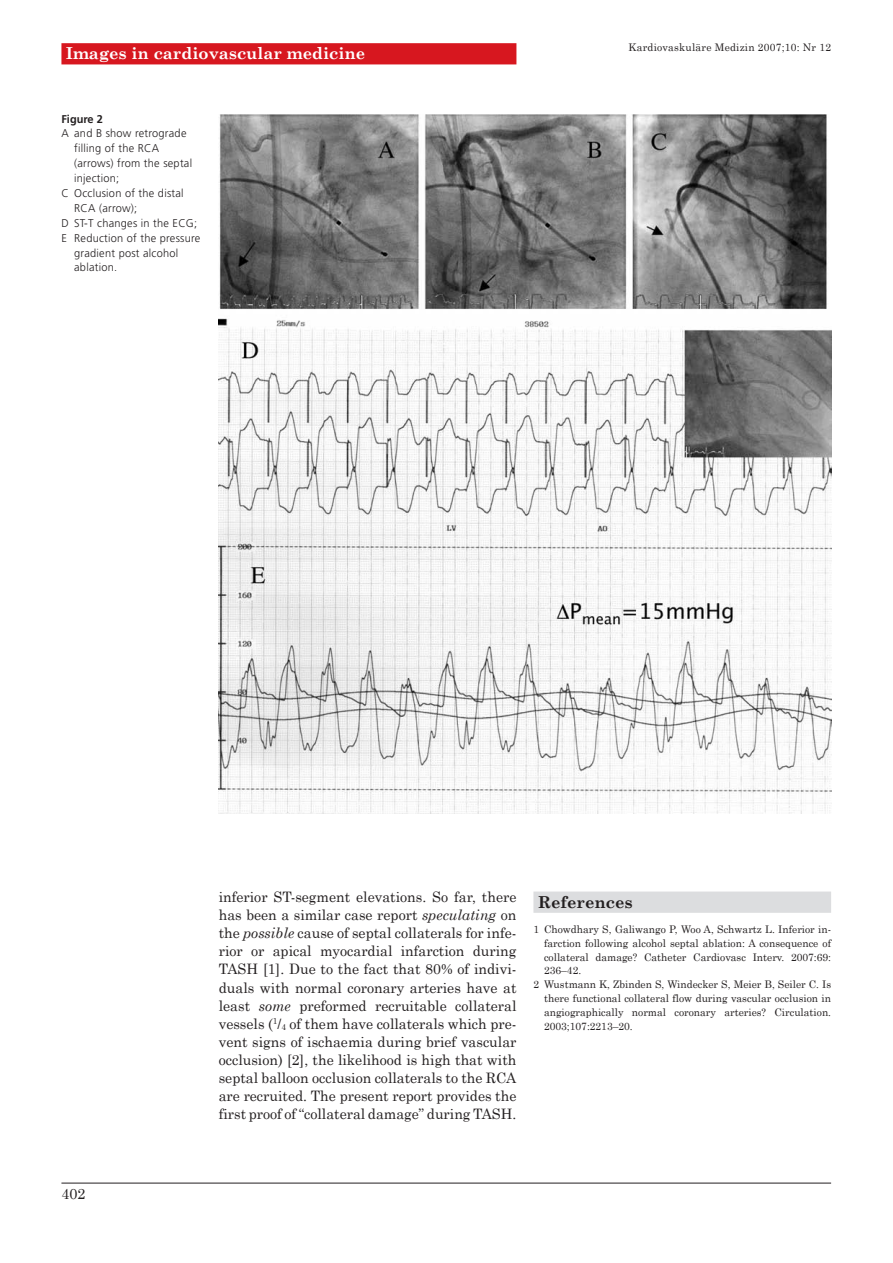
<style>
.page{position:relative;width:893px;height:1263px;background:#fff}
.page>*{position:absolute;margin:0;border:0;box-sizing:border-box;transform-origin:0 0}
.t1{font:700 16.5px "Century Schoolbook";color:#fff}
.t2{font:700 16.5px "Century Schoolbook";color:#231f20}
.t3{font:14.7px "Century Schoolbook";color:#231f20}
.t4{font:14.4px/18px "Century Schoolbook";color:#231f20;text-align:justify}
.t5{font:300 11.25px "Frutiger";letter-spacing:.02em;color:#231f20}
.t6{font:700 11.25px "Frutiger";color:#231f20}
.t7{font:10.5px "Century Schoolbook";color:#231f20}
.t8{font:10.5px "Century Schoolbook";letter-spacing:.02em;color:#231f20}
.s1{font-style:italic}
</style>
<div class="page">
<div style="left:61px;top:43px;width:455px;height:21px;background:#d7171f"></div>
<hr style="left:61px;top:1183px;width:770px;height:1px;background:#231f20">
<div style="left:533px;top:891px;width:298px;height:22px;background:#dcdddf"></div>
<img style="left:219px;top:114px;width:612px;height:700px">
<p class="t1" style="left:66px;top:43px;width:301px">Images in cardiovascular medicine</p>
<p class="t8" style="left:629px;top:41px;width:204px">Kardiovaskuläre Medizin 2007;10: Nr 12</p>
<p class="t6" style="left:61px;top:114px;width:43px">Figure 2</p>
<p class="t5" style="left:61px;top:129px;width:127px">A and B show retrograde</p>
<p class="t5" style="left:74px;top:144px;width:87px">filling of the RCA</p>
<p class="t5" style="left:74px;top:159px;width:119px">(arrows) from the septal</p>
<p class="t5" style="left:74px;top:174px;width:47px">injection;</p>
<p class="t5" style="left:61px;top:189px;width:124px">C Occlusion of the distal</p>
<p class="t5" style="left:74px;top:203px;width:65px">RCA (arrow);</p>
<p class="t5" style="left:61px;top:218px;width:137px">D ST-T changes in the ECG;</p>
<p class="t5" style="left:61px;top:233px;width:140px">E Reduction of the pressure</p>
<p class="t5" style="left:74px;top:248px;width:106px">gradient post alcohol</p>
<p class="t5" style="left:74px;top:263px;width:44px">ablation.</p>
<p class="t3" style="left:61px;top:1185px;width:26px">402</p>
<p class="t4" style="left:219px;top:888px;width:299px">inferior ST-segment elevations. So far, there has been a similar case report <span class="s1">speculating</span> on the <span class="s1">possible</span> cause of septal collaterals for infe&shy;rior or apical myocardial infarction during TASH [1]. Due to the fact that 80% of indivi&shy;duals with normal coronary arteries have at least <span class="s1">some</span> preformed recruitable collateral vessels (<sup>1</sup>/<sub>4</sub> of them have collaterals which pre&shy;vent signs of ischaemia during brief vascular occlusion) [2], the likelihood is high that with septal balloon occlusion collaterals to the RCA are recruited. The present report provides the first proof of “collateral damage” during TASH.</p>
<p class="t2" style="left:538px;top:891px;width:97px">References</p>
<p class="t7" style="left:533px;top:923px;width:299px">1 Chowdhary S, Galiwango P, Woo A, Schwartz L. Inferior in-</p>
<p class="t7" style="left:544px;top:936px;width:289px">farction following alcohol septal ablation: A consequence of</p>
<p class="t7" style="left:544px;top:950px;width:288px">collateral damage? Catheter Cardiovasc Interv. 2007:69:</p>
<p class="t7" style="left:544px;top:964px;width:39px">236–42.</p>
<p class="t7" style="left:533px;top:978px;width:299px">2 Wustmann K, Zbinden S, Windecker S, Meier B, Seiler C. Is</p>
<p class="t7" style="left:544px;top:992px;width:289px">there functional collateral flow during vascular occlusion in</p>
<p class="t7" style="left:544px;top:1005px;width:289px">angiographically normal coronary arteries? Circulation.</p>
<p class="t7" style="left:544px;top:1019px;width:90px">2003;107:2213–20.</p>
</div>
